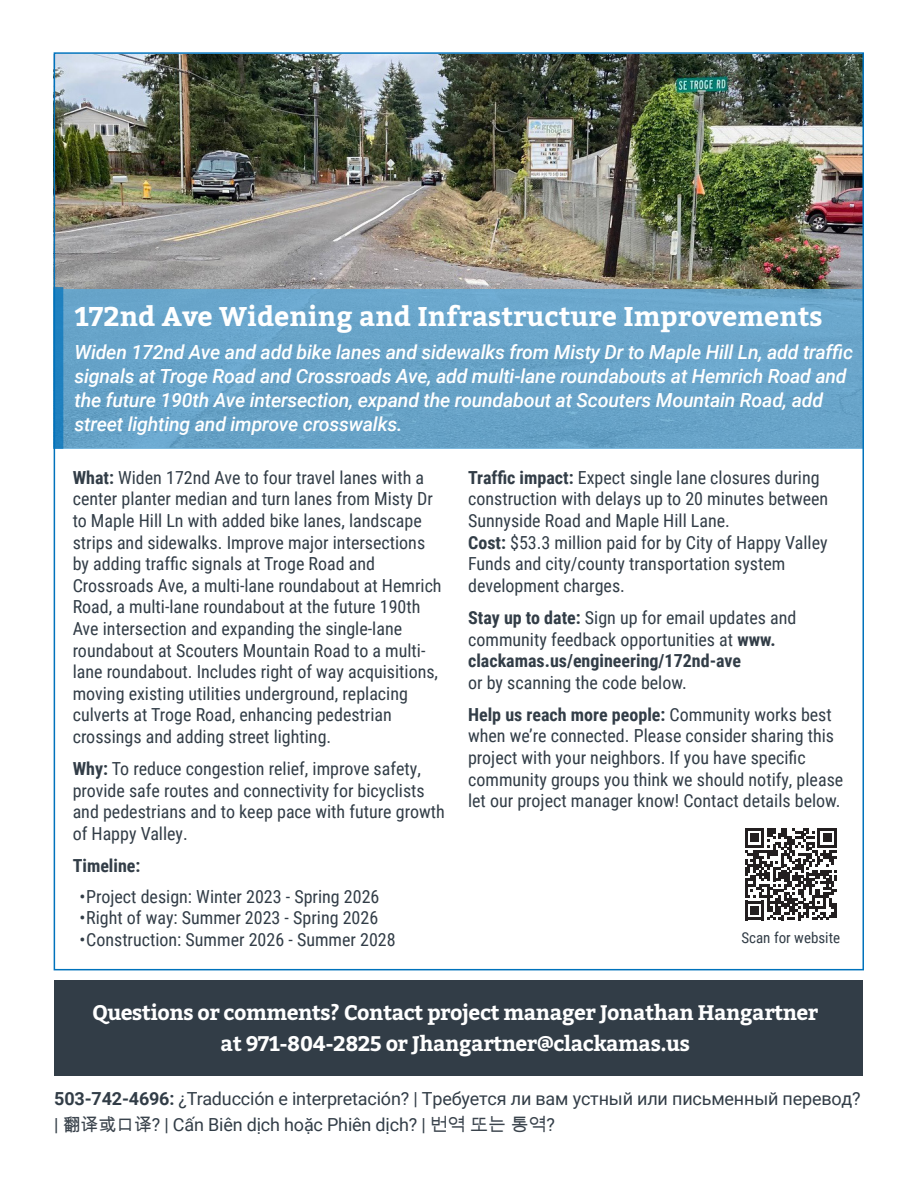
<style>
.page{position:relative;width:918px;height:1188px;background:#fff}
.page>*{position:absolute;margin:0;border:0;box-sizing:border-box;transform-origin:0 0}
.t1{font:700 27px "Bitter";color:#fff}
.t2{font:700 21px/31.5px "Bitter";letter-spacing:-.025em;color:#fff;text-align:center}
.t3{font:italic 500 19.5px/24px "Roboto";letter-spacing:-.01em;color:#fff}
.t4{font:18px/21.6px "Roboto Condensed";color:#323d47}
.t5{font:18px/25.5px "Roboto";letter-spacing:-.01em;color:#323d47}
.t6{font:700 18px "Roboto Condensed";color:#323d47}
.t7{font:15px "Roboto Condensed";color:#323d47}
.s1{font-weight:700}
.s2{font-family:"Arial Unicode MS";color:#3a434c}
</style>
<div class="page">
<img style="left:57px;top:55px;width:804px;height:234px">
<div style="left:54px;top:981px;width:808px;height:95px;background:#323d47"></div>
<div style="left:54px;top:289px;width:810px;height:159px;background:#69a5c9"></div>
<div style="left:54px;top:287px;width:9px;height:162px;background:#1e80bf"></div>
<svg style="left:745px;top:828px;width:92px;height:92px"></svg>
<p class="t1" style="left:75px;top:299px;width:750px">172nd Ave Widening and Infrastructure Improvements</p>
<p class="t3" style="left:75px;top:340px;width:780px">Widen 172nd Ave and add bike lanes and sidewalks from Misty Dr to Maple Hill Ln, add traffic signals at Troge Road and Crossroads Ave, add multi-lane roundabouts at Hemrich Road and the future 190th Ave intersection, expand the roundabout at Scouters Mountain Road, add street lighting and improve crosswalks.</p>
<p class="t4" style="left:73px;top:466px;width:370px"><span class="s1">What:</span> Widen 172nd Ave to four travel lanes with a center planter median and turn lanes from Misty Dr to Maple Hill Ln with added bike lanes, landscape strips and sidewalks. Improve major intersections by adding traffic signals at Troge Road and Crossroads Ave, a multi-lane roundabout at Hemrich Road, a multi-lane roundabout at the future 190th Ave intersection and expanding the single-lane roundabout at Scouters Mountain Road to a multi&shy;lane roundabout. Includes right of way acquisitions, moving existing utilities underground, replacing culverts at Troge Road, enhancing pedestrian crossings and adding street lighting.</p>
<p class="t4" style="left:73px;top:757px;width:374px"><span class="s1">Why:</span> To reduce congestion relief, improve safety, provide safe routes and connectivity for bicyclists and pedestrians and to keep pace with future growth of Happy Valley.</p>
<p class="t6" style="left:73px;top:853px;width:69px">Timeline:</p>
<p class="t4" style="left:79px;top:885px;width:302px">•Project design: Winter 2023 - Spring 2026</p>
<p class="t4" style="left:79px;top:906px;width:300px">•Right of way: Summer 2023 - Spring 2026</p>
<p class="t4" style="left:79px;top:928px;width:318px">•Construction: Summer 2026 - Summer 2028</p>
<p class="t4" style="left:468px;top:466px;width:362px"><span class="s1">Traffic impact:</span> Expect single lane closures during construction with delays up to 20 minutes between<br>Sunnyside Road and Maple Hill Lane.</p>
<p class="t4" style="left:468px;top:531px;width:361px"><span class="s1">Cost:</span> $53.3 million paid for by City of Happy Valley<br>Funds and city/county transportation system development charges.</p>
<p class="t4" style="left:468px;top:606px;width:330px"><span class="s1">Stay up to date:</span> Sign up for email updates and community feedback opportunities at <span class="s1">www. clackamas.us/engineering/172nd-ave<br></span>or by scanning the code below.</p>
<p class="t4" style="left:468px;top:703px;width:377px"><span class="s1">Help us reach more people:</span> Community works best when we’re connected. Please consider sharing this project with your neighbors. If you have specific community groups you think we should notify, please let our project manager know! Contact details below.</p>
<p class="t7" style="left:741px;top:927px;width:100px">Scan for website</p>
<p class="t2" style="left:92px;top:997px;width:727px">Questions or comments? Contact project manager Jonathan Hangartner at 971-804-2825 or Jhangartner@clackamas.us</p>
<p class="t5" style="left:54px;top:1085px;width:808px"><span class="s1">503-742-4696:</span> ¿Traducción e interpretación? | Требуется ли вам устный или письменный перевод? | <span class="s2">翻译或口译</span>? | Cấn Biên dịch hoặc Phiên dịch? | <span class="s2">번역 또는 통역</span>?</p>
</div>
